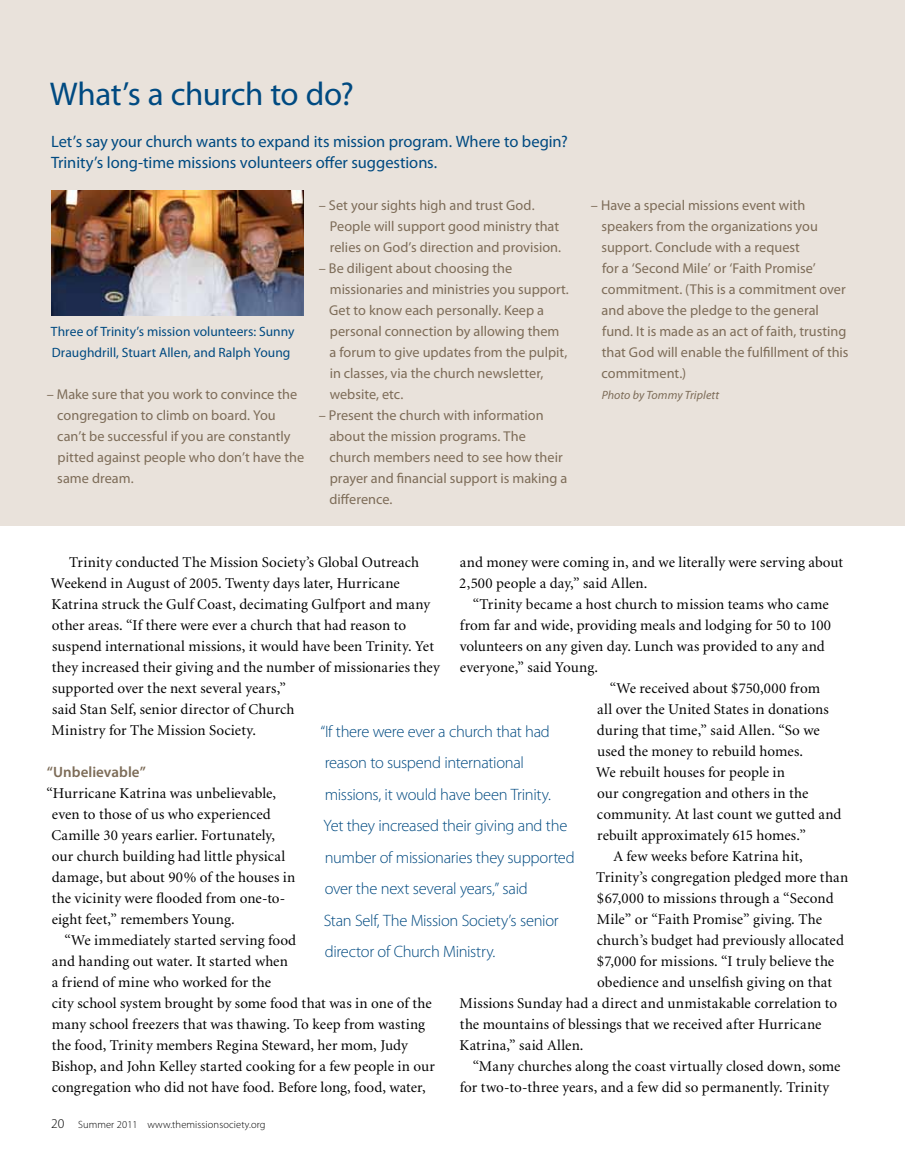
<style>
.page{position:relative;width:905px;height:1175px;background:#fff}
.page>*{position:absolute;margin:0;border:0;box-sizing:border-box;transform-origin:0 0}
.t1{font:33px "Myriad Pro";letter-spacing:-.015em;color:#004a81}
.t2{font:300 16.5px/31.5px "Myriad Pro";letter-spacing:-.02em;color:#004a81}
.t3{font:16.5px/21px "Myriad Pro";letter-spacing:-.005em;color:#004a81}
.t4{font:15px/21px "Minion";letter-spacing:.005em;color:#000}
.t5{font:600 15px "Myriad Pro";color:#7d6c58}
.t6{font:14.25px/21px "Myriad Pro";color:#7d6c58}
.t7{font:13.5px/21px "Myriad Pro";color:#004a81}
.t8{font:italic 12px "Myriad Pro";letter-spacing:.005em;color:#7d6c58}
.t9{font:300 10.5px "Myriad Pro";letter-spacing:.01em;color:#000}
.s1{font-size:13.5px}
</style>
<div class="page">
<div style="left:0;top:0;width:904px;height:525px;background:#e9e2db"></div>
<img style="left:51px;top:191px;width:252px;height:124px">
<h1 class="t1" style="left:50px;top:74px;width:306px">What’s a church to do?</h1>
<p class="t3" style="left:51px;top:131px;width:518px">Let’s say your church wants to expand its mission program. Where to begin?<br>Trinity’s long-time missions volunteers offer suggestions.</p>
<p class="t7" style="left:51px;top:321px;width:245px">Three of Trinity’s mission volunteers: Sunny<br>Draughdrill, Stuart Allen, and Ralph Young</p>
<p class="t6" style="left:57px;top:383px;width:248px;text-indent:-11px">– Make sure that you work to convince the congregation to climb on board. You can’t be successful if you are constantly pitted against people who don’t have the same dream.</p>
<p class="t6" style="left:330px;top:195px;width:233px;text-indent:-11px">– Set your sights high and trust God.<br>People will support good ministry that relies on God’s direction and provision.</p>
<p class="t6" style="left:329px;top:258px;width:241px;text-indent:-10px">– Be diligent about choosing the missionaries and ministries you support.<br>Get to know each personally. Keep a personal connection by allowing them a forum to give updates from the pulpit, in classes, via the church newsletter, website, etc.</p>
<p class="t6" style="left:329px;top:405px;width:239px;text-indent:-11px">– Present the church with information about the mission programs. The church members need to see how their prayer and financial support is making a difference.</p>
<p class="t6" style="left:601px;top:195px;width:248px;text-indent:-11px">– Have a special missions event with speakers from the organizations you support. Conclude with a request<br>for a ‘Second Mile’ or ‘Faith Promise’ commitment. (This is a commitment over and above the pledge to the general fund. It is made as an act of faith, trusting that God will enable the fulfillment of this commitment.)</p>
<p class="t8" style="left:601px;top:388px;width:119px">Photo by Tommy Triplett</p>
<p class="t4" style="left:51px;top:552px;width:390px;text-indent:18px">Trinity conducted The Mission Society’s Global Outreach Weekend in August of 2005. Twenty days later, Hurricane Katrina struck the Gulf Coast, decimating Gulfport and many other areas. “If there were ever a church that had reason to suspend international missions, it would have been Trinity. Yet they increased their giving and the number of missionaries they supported over the next several years,”<br>said Stan Self, senior director of Church<br>Ministry for The Mission Society.</p>
<p class="t5" style="left:47px;top:762px;width:100px">“Unbelievable”</p>
<p class="t4" style="left:51px;top:783px;width:245px;text-indent:-5px">“Hurricane Katrina was unbelievable, even to those of us who experienced Camille 30 years earlier. Fortunately, our church building had little physical damage, but about 90% of the houses in the vicinity were flooded from one-to&shy;eight feet,” remembers Young.</p>
<p class="t4" style="left:52px;top:930px;width:385px;text-indent:13px">“We immediately started serving food<br>and handing out water. It started when<br>a friend of mine who worked for the<br>city school system brought by some food that was in one of the many school freezers that was thawing. To keep from wasting the food, Trinity members Regina Steward, her mom, Judy Bishop, and John Kelley started cooking for a few people in our congregation who did not have food. Before long, food, water,</p>
<p class="t4" style="left:459px;top:552px;width:385px">and money were coming in, and we literally were serving about<br>2,500 people a day,” said Allen.</p>
<p class="t4" style="left:472px;top:594px;width:357px">“Trinity became a host church to mission teams who came</p>
<p class="t4" style="left:460px;top:615px;width:373px">from far and wide, providing meals and lodging for 50 to 100</p>
<p class="t4" style="left:459px;top:636px;width:366px">volunteers on any given day. Lunch was provided to any and</p>
<p class="t4" style="left:460px;top:657px;width:139px">everyone,” said Young.</p>
<p class="t4" style="left:610px;top:678px;width:212px">“We received about $750,000 from</p>
<p class="t4" style="left:597px;top:699px;width:233px">all over the United States in donations</p>
<p class="t4" style="left:597px;top:720px;width:224px">during that time,” said Allen. “So we</p>
<p class="t4" style="left:597px;top:741px;width:207px">used the money to rebuild homes.</p>
<p class="t4" style="left:596px;top:762px;width:190px">We rebuilt houses for people in</p>
<p class="t4" style="left:597px;top:783px;width:213px">our congregation and others in the</p>
<p class="t4" style="left:597px;top:804px;width:246px">community. At last count we gutted and</p>
<p class="t4" style="left:597px;top:825px;width:210px">rebuilt approximately 615 homes.”</p>
<p class="t4" style="left:613px;top:846px;width:191px">A few weeks before Katrina hit,</p>
<p class="t4" style="left:596px;top:867px;width:253px">Trinity’s congregation pledged more than</p>
<p class="t4" style="left:597px;top:888px;width:238px">$67,000 to missions through a “Second</p>
<p class="t4" style="left:596px;top:909px;width:227px">Mile” or “Faith Promise” giving. The</p>
<p class="t4" style="left:597px;top:930px;width:248px">church’s budget had previously allocated</p>
<p class="t4" style="left:597px;top:951px;width:239px">$7,000 for missions. “I truly believe the</p>
<p class="t4" style="left:597px;top:972px;width:236px">obedience and unselfish giving on that</p>
<p class="t4" style="left:459px;top:993px;width:379px">Missions Sunday had a direct and unmistakable correlation to</p>
<p class="t4" style="left:460px;top:1014px;width:363px">the mountains of blessings that we received after Hurricane</p>
<p class="t4" style="left:459px;top:1035px;width:125px">Katrina,” said Allen.</p>
<p class="t4" style="left:472px;top:1056px;width:369px">“Many churches along the coast virtually closed down, some</p>
<p class="t4" style="left:460px;top:1077px;width:371px">for two-to-three years, and a few did so permanently. Trinity</p>
<p class="t2" style="left:320px;top:715px;width:256px">“If there were ever a church that had reason to suspend international missions, it would have been Trinity.<br>Yet they increased their giving and the number of missionaries they supported over the next several years,” said<br>Stan Self, The Mission Society’s senior director of Church Ministry.</p>
<p class="t9" style="left:51px;top:1118px;width:216px"><span class="s1">20</span> Summer 2011 www.themissionsociety.org</p>
</div>
